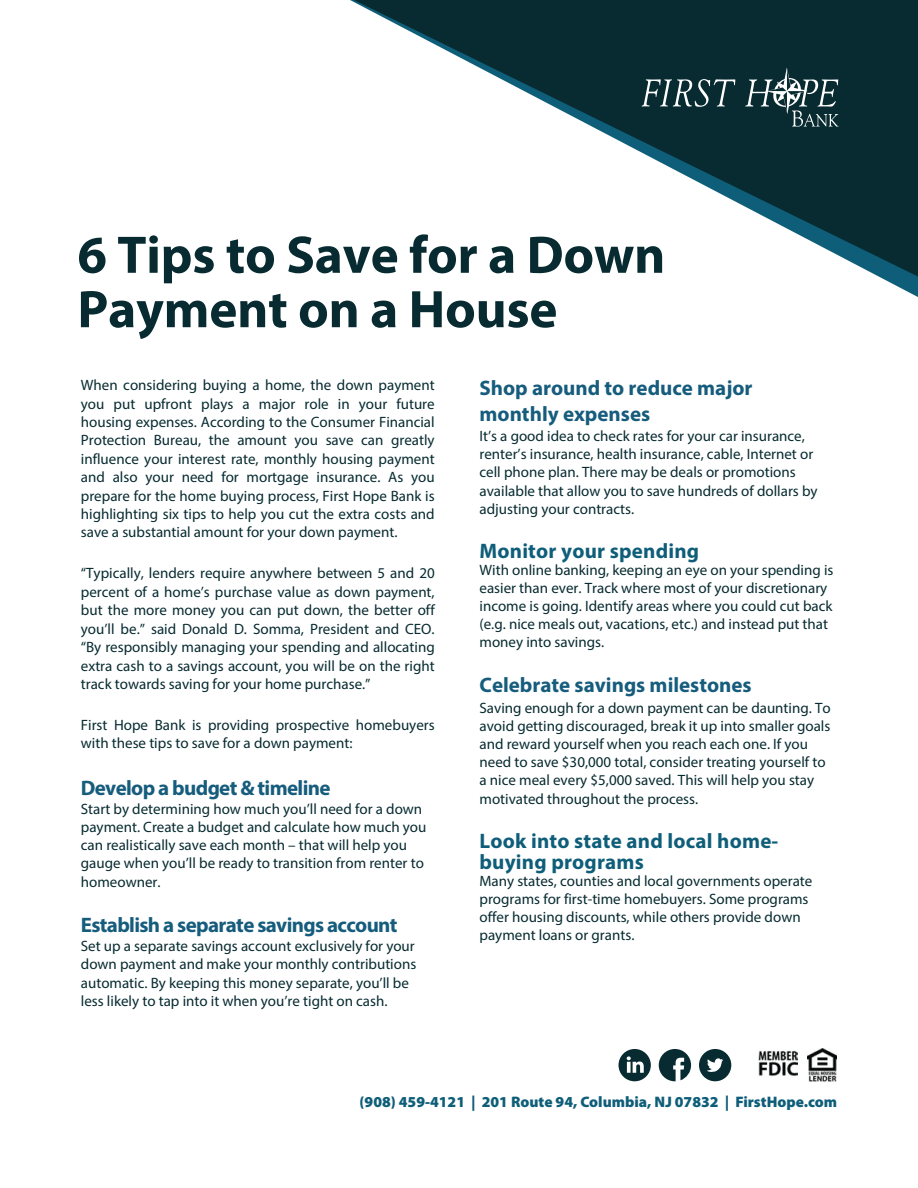
<style>
.page{position:relative;width:918px;height:1188px;background:#fff}
.page>*{position:absolute;margin:0;border:0;box-sizing:border-box;transform-origin:0 0}
.t1{font:700 53.25px/54.4px "Myriad Pro";letter-spacing:-.005em;color:#072b31}
.t2{font:700 21px/26.2px "Myriad Pro";color:#165c7d}
.t3{font:700 21px/21.9px "Myriad Pro";letter-spacing:.01em;color:#0f5e79}
.t4{font:700 21px "Myriad Pro";letter-spacing:-.03em;color:#165c7d}
.t5{font:900 15.3px "Myriad Pro";color:#0f5e79}
.t6{font:15px/18.5px "Myriad Pro";color:#072b31}
</style>
<div class="page">
<svg style="left:354px;top:0;width:564px;height:277px"></svg>
<svg style="left:642px;top:79px;width:93px;height:28px;background:#3d595e"></svg>
<svg style="left:745px;top:67px;width:94px;height:60px;background:#345156"></svg>
<svg style="left:659px;top:1049px;width:32px;height:32px"></svg>
<svg style="left:619px;top:1049px;width:32px;height:32px"></svg>
<svg style="left:699px;top:1049px;width:32px;height:32px"></svg>
<img style="left:807px;top:1049px;width:30px;height:33px">
<img style="left:759px;top:1050px;width:39px;height:27px">
<h1 class="t1" style="left:77px;top:226px;width:589px">6 Tips to Save for a Down<br>Payment on a House</h1>
<p class="t6" style="left:81px;top:376px;width:355px;text-align:justify">When considering buying a home, the down payment you put upfront plays a major role in your future housing expenses. According to the Consumer Financial Protection Bureau, the amount you save can greatly influence your interest rate, monthly housing payment and also your need for mortgage insurance. As you prepare for the home buying process, First Hope Bank is highlighting six tips to help you cut the extra costs and save a substantial amount for your down payment.</p>
<p class="t6" style="left:81px;top:564px;width:355px;text-align:justify">“Typically, lenders require anywhere between 5 and 20 percent of a home’s purchase value as down payment, but the more money you can put down, the better off you’ll be.” said Donald D. Somma, President and CEO. “By responsibly managing your spending and allocating extra cash to a savings account, you will be on the right track towards saving for your home purchase.”</p>
<p class="t6" style="left:81px;top:715px;width:355px">First Hope Bank is providing prospective homebuyers with these tips to save for a down payment:</p>
<h2 class="t4" style="left:81px;top:774px;width:251px">Develop a budget &amp; timeline</h2>
<p class="t6" style="left:81px;top:800px;width:347px">Start by determining how much you’ll need for a down payment. Create a budget and calculate how much you can realistically save each month – that will help you gauge when you’ll be ready to transition from renter to homeowner.</p>
<h2 class="t4" style="left:81px;top:911px;width:318px">Establish a separate savings account</h2>
<p class="t6" style="left:81px;top:937px;width:337px">Set up a separate savings account exclusively for your down payment and make your monthly contributions automatic. By keeping this money separate, you’ll be less likely to tap into it when you’re tight on cash.</p>
<h2 class="t2" style="left:480px;top:374px;width:275px">Shop around to reduce major monthly expenses</h2>
<p class="t6" style="left:480px;top:427px;width:340px">It’s a good idea to check rates for your car insurance, renter’s insurance, health insurance, cable, Internet or cell phone plan. There may be deals or promotions available that allow you to save hundreds of dollars by adjusting your contracts.</p>
<h2 class="t3" style="left:480px;top:539px;width:221px">Monitor your spending</h2>
<p class="t6" style="left:480px;top:561px;width:355px;line-height:18px">With online banking, keeping an eye on your spending is easier than ever. Track where most of your discretionary income is going. Identify areas where you could cut back (e.g. nice meals out, vacations, etc.) and instead put that money into savings.</p>
<h2 class="t2" style="left:480px;top:671px;width:274px">Celebrate savings milestones</h2>
<p class="t6" style="left:480px;top:698px;width:353px">Saving enough for a down payment can be daunting. To avoid getting discouraged, break it up into smaller goals and reward yourself when you reach each one. If you need to save $30,000 total, consider treating yourself to a nice meal every $5,000 saved. This will help you stay motivated throughout the process.</p>
<h2 class="t3" style="left:480px;top:829px;width:300px">Look into state and local home&shy;buying programs</h2>
<p class="t6" style="left:480px;top:872px;width:334px;line-height:18px">Many states, counties and local governments operate programs for first-time homebuyers. Some programs offer housing discounts, while others provide down payment loans or grants.</p>
<p class="t5" style="left:360px;top:1093px;width:479px">(908) 459-4121 | 201 Route 94, Columbia, NJ 07832 | FirstHope.com</p>
</div>
